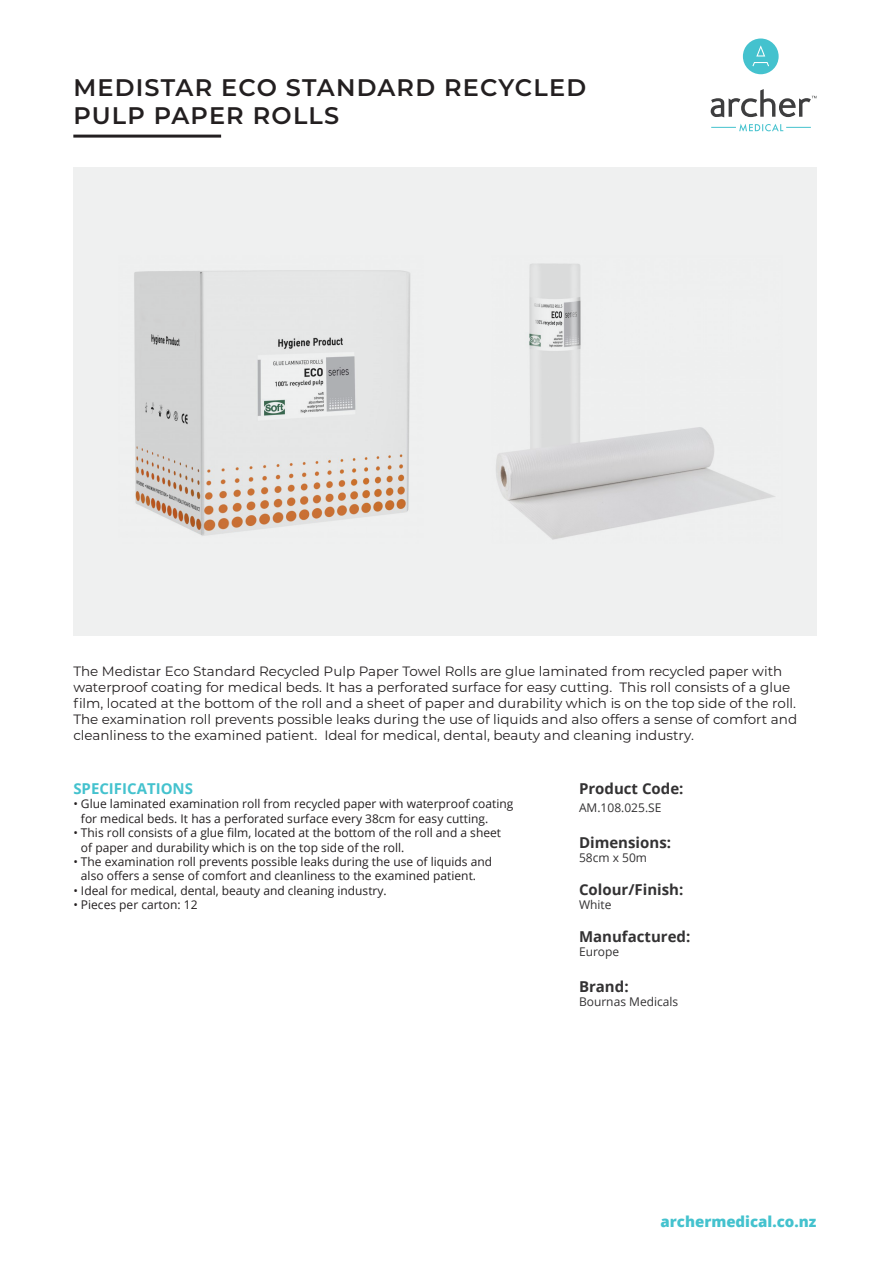
<style>
.page{position:relative;width:893px;height:1263px;background:#fff}
.page>*{position:absolute;margin:0;border:0;box-sizing:border-box;transform-origin:0 0}
.BODY{font:600 24px "Montserrat";letter-spacing:.05em;color:#231f20}
.BODY-2{font:700 15px "Open Sans";color:#333233}
.BODY-3{font:800 15px "Open Sans";color:#44c2ce}
.BODY-4{font:700 15px "Open Sans";color:#44c2ce}
.t1{font:13.5px/16.2px "Montserrat";color:#231f20}
.BODY-5{font:12px "Open Sans";color:#231f20}
.BODY-6{font:12px "Open Sans";color:#333233}
</style>
<div class="page">
<div style="left:743px;top:39px;width:36px;height:35px;background:#44c2ce;border-radius:50%"></div>
<svg style="left:752px;top:46px;width:17px;height:20px"></svg>
<svg style="left:711px;top:124px;width:100px;height:8px"></svg>
<svg style="left:711px;top:89px;width:105px;height:28px"></svg>
<div style="left:73px;top:167px;width:743px;height:469px;background:#eff0f0"></div>
<img style="left:134px;top:270px;width:276px;height:266px">
<img style="left:496px;top:263px;width:279px;height:277px">
<hr style="left:73px;top:135px;width:148px;height:3px;background:#231f20">
<p class="BODY" style="left:73px;top:70px;width:514px">MEDISTAR ECO STANDARD RECYCLED</p>
<p class="BODY" style="left:73px;top:99px;width:267px">PULP PAPER ROLLS</p>
<p class="t1" style="left:73px;top:662px;width:725px">The Medistar Eco Standard Recycled Pulp Paper Towel Rolls are glue laminated from recycled paper with waterproof coating for medical beds. It has a perforated surface for easy cutting. This roll consists of a glue film, located at the bottom of the roll and a sheet of paper and durability which is on the top side of the roll.<br>The examination roll prevents possible leaks during the use of liquids and also offers a sense of comfort and cleanliness to the examined patient. Ideal for medical, dental, beauty and cleaning industry.</p>
<p class="BODY-4" style="left:73px;top:778px;width:121px">SPECIFICATIONS</p>
<p class="BODY-5" style="left:73px;top:796px;width:442px">• Glue laminated examination roll from recycled paper with waterproof coating</p>
<p class="BODY-5" style="left:81px;top:810px;width:409px">for medical beds. It has a perforated surface every 38cm for easy cutting.</p>
<p class="BODY-5" style="left:73px;top:824px;width:429px">• This roll consists of a glue film, located at the bottom of the roll and a sheet</p>
<p class="BODY-5" style="left:81px;top:839px;width:325px">of paper and durability which is on the top side of the roll.</p>
<p class="BODY-5" style="left:73px;top:853px;width:420px">• The examination roll prevents possible leaks during the use of liquids and</p>
<p class="BODY-5" style="left:81px;top:868px;width:397px">also offers a sense of comfort and cleanliness to the examined patient.</p>
<p class="BODY-5" style="left:73px;top:882px;width:315px">• Ideal for medical, dental, beauty and cleaning industry.</p>
<p class="BODY-5" style="left:73px;top:896px;width:126px">• Pieces per carton: 12</p>
<p class="BODY-2" style="left:579px;top:778px;width:106px">Product Code:</p>
<p class="BODY-6" style="left:579px;top:799px;width:84px">AM.108.025.SE</p>
<p class="BODY-2" style="left:579px;top:832px;width:94px">Dimensions:</p>
<p class="BODY-6" style="left:579px;top:850px;width:70px">58cm x 50m</p>
<p class="BODY-2" style="left:579px;top:879px;width:106px">Colour/Finish:</p>
<p class="BODY-6" style="left:579px;top:896px;width:34px">White</p>
<p class="BODY-2" style="left:579px;top:925px;width:113px">Manufactured:</p>
<p class="BODY-6" style="left:579px;top:943px;width:42px">Europe</p>
<p class="BODY-2" style="left:579px;top:976px;width:51px">Brand:</p>
<p class="BODY-6" style="left:579px;top:994px;width:101px">Bournas Medicals</p>
<p class="BODY-3" style="left:661px;top:1210px;width:157px">archermedical.co.nz</p>
</div>
